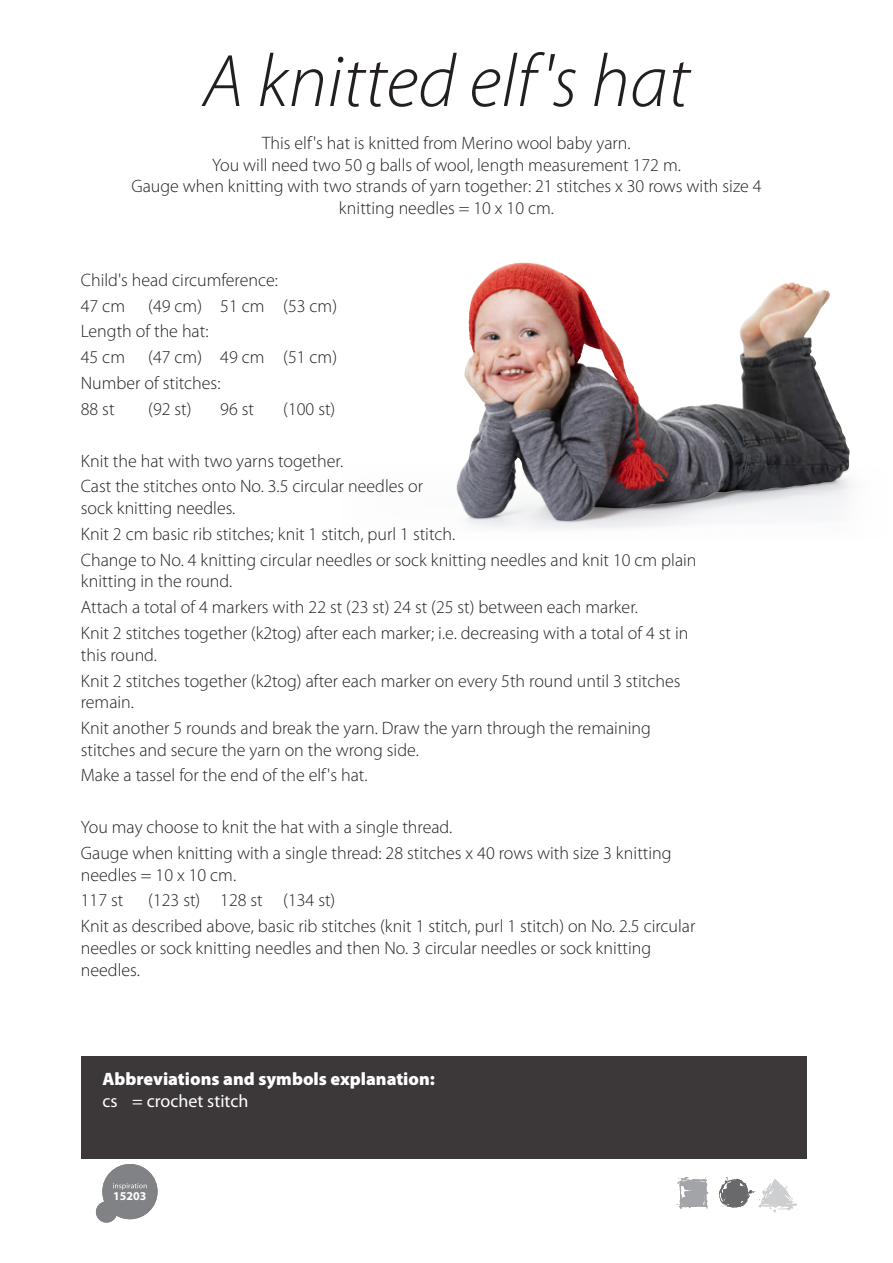
<style>
.page{position:relative;width:893px;height:1263px;background:#fff}
.page>*{position:absolute;margin:0;border:0;box-sizing:border-box;transform-origin:0 0}
.t1{font:italic 300 75px "Myriad Pro";color:#231f20}
.t2{font:300 18px/25.8px "Myriad Pro";color:#231f20}
.t3{font:900 18px "Myriad Pro";color:#fff}
.t4{font:18px "Myriad Pro";color:#fff}
.t5{font:700 12px "Myriad Pro";color:#fff}
</style>
<div class="page">
<svg style="left:676px;top:1177px;width:33px;height:32px"></svg>
<svg style="left:719px;top:1177px;width:78px;height:35px"></svg>
<div style="left:81px;top:1057px;width:725px;height:102px;background:#3c3839"></div>
<svg style="left:96px;top:1164px;width:62px;height:58px"></svg>
<img style="left:464px;top:263px;width:294px;height:203px">
<img style="left:456px;top:466px;width:395px;height:63px">
<h1 class="t1" style="left:203px;top:36px;width:488px">A knitted elf's hat</h1>
<p class="t2" style="left:131px;top:132px;width:632px;line-height:21.6px;text-align:center">This elf's hat is knitted from Merino wool baby yarn.<br>You will need two 50 g balls of wool, length measurement 172 m.<br>Gauge when knitting with two strands of yarn together: 21 stitches x 30 rows with size 4 knitting needles = 10 x 10 cm.</p>
<p class="t2" style="left:81px;top:267px;width:199px">Child's head circumference:<br>47 cm</p>
<p class="t2" style="left:81px;top:292px;width:258px;text-indent:68px">(49 cm) 51 cm (53 cm)<br>Length of the hat:<br>45 cm</p>
<p class="t2" style="left:81px;top:344px;width:258px;text-indent:68px">(47 cm) 49 cm (51 cm)<br>Number of stitches:<br>88 st</p>
<p class="t2" style="left:148px;top:396px;width:45px">(92 st)</p>
<p class="t2" style="left:220px;top:396px;width:35px">96 st</p>
<p class="t2" style="left:283px;top:396px;width:54px">(100 st)</p>
<p class="t2" style="left:81px;top:447px;width:344px">Knit the hat with two yarns together.<br>Cast the stitches onto No. 3.5 circular needles or</p>
<p class="t2" style="left:81px;top:495px;width:617px">sock knitting needles.<br>Knit 2 cm basic rib stitches; knit 1 stitch, purl 1 stitch.<br>Change to No. 4 knitting circular needles or sock knitting needles and knit 10 cm plain</p>
<p class="t2" style="left:81px;top:568px;width:609px">knitting in the round.<br>Attach a total of 4 markers with 22 st (23 st) 24 st (25 st) between each marker.<br>Knit 2 stitches together (k2tog) after each marker; i.e. decreasing with a total of 4 st in</p>
<p class="t2" style="left:81px;top:642px;width:601px">this round.<br>Knit 2 stitches together (k2tog) after each marker on every 5th round until 3 stitches</p>
<p class="t2" style="left:81px;top:689px;width:572px">remain.<br>Knit another 5 rounds and break the yarn. Draw the yarn through the remaining</p>
<p class="t2" style="left:81px;top:736px;width:339px">stitches and secure the yarn on the wrong side.<br>Make a tassel for the end of the elf's hat.</p>
<p class="t2" style="left:81px;top:814px;width:592px">You may choose to knit the hat with a single thread.<br>Gauge when knitting with a single thread: 28 stitches x 40 rows with size 3 knitting</p>
<p class="t2" style="left:81px;top:861px;width:157px">needles = 10 x 10 cm.<br>117 st</p>
<p class="t2" style="left:81px;top:887px;width:616px;text-indent:68px">(123 st) 128 st (134 st)<br>Knit as described above, basic rib stitches (knit 1 stitch, purl 1 stitch) on No. 2.5 circular</p>
<p class="t2" style="left:81px;top:937px;width:572px;line-height:21.6px">needles or sock knitting needles and then No. 3 circular needles or sock knitting needles.</p>
<p class="t3" style="left:102px;top:1067px;width:334px">Abbreviations and symbols explanation:</p>
<p class="t4" style="left:102px;top:1089px;width:148px">cs = crochet stitch</p>
<p class="t5" style="left:113px;top:1188px;width:35px">15203</p>
</div>
